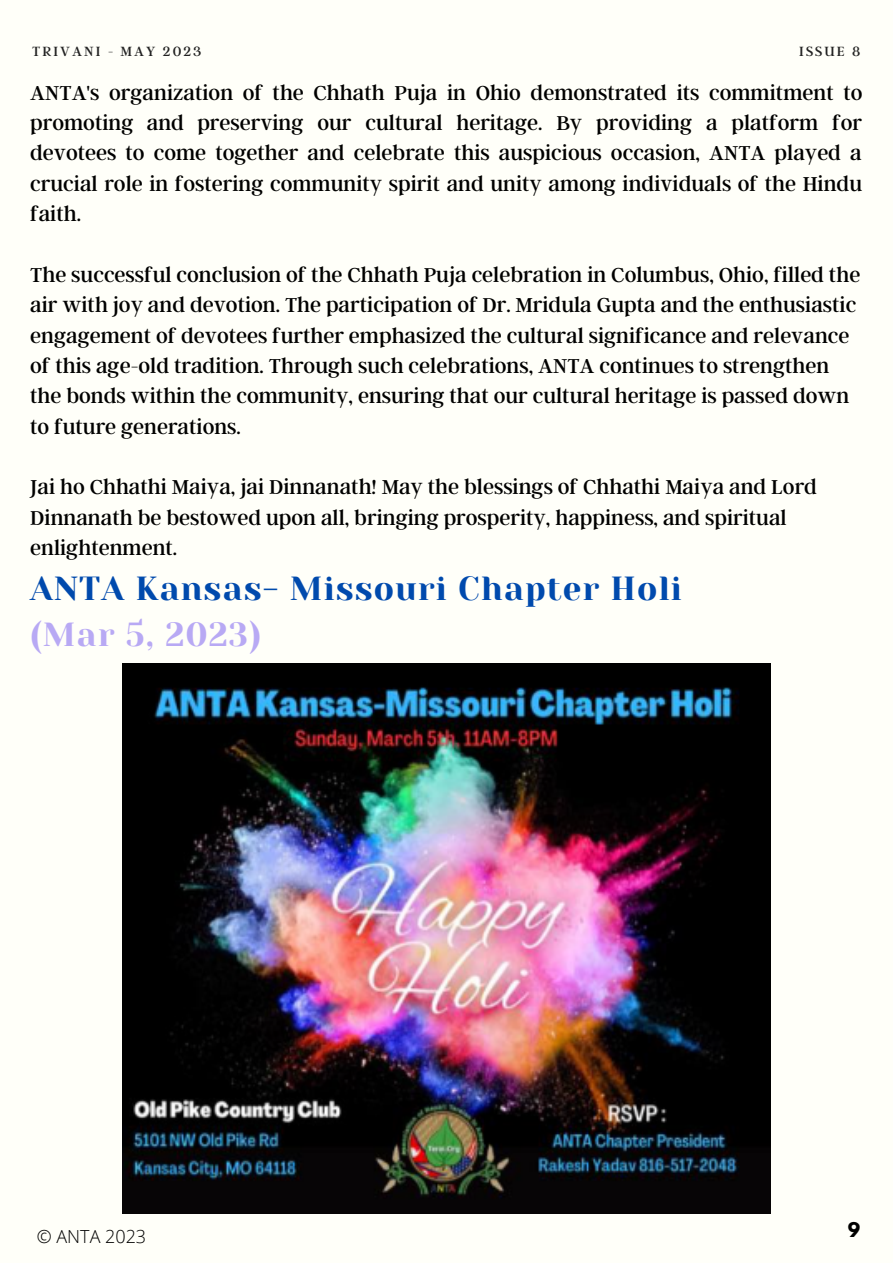
<style>
.page{position:relative;width:893px;height:1264px;background:#fff}
.page>*{position:absolute;margin:0;border:0;box-sizing:border-box;transform-origin:0 0}
.t1{font:33.3px "Yeseva One";letter-spacing:.03em;color:#004aad}
.t2{font:33.3px "Yeseva One";letter-spacing:.03em;color:#b8a9f4}
.t3{font:22.35px/30.3px "Argent CF";color:#000}
.t4{font:300 18px "Open Sans";color:#000}
.t5{font:700 18px "League Spartan";color:#000}
.t6{font:14.85px "Argent CF";letter-spacing:.14em;color:#222}
</style>
<div class="page">
<div style="left:0;top:0;width:892px;height:1262px;background:#fffff9"></div>
<img style="left:122px;top:664px;width:648px;height:549px">
<p class="t6" style="left:32px;top:42px;width:171px">TRIVANI - MAY 2023</p>
<p class="t6" style="left:799px;top:42px;width:63px">ISSUE 8</p>
<p class="t3" style="left:30px;top:76px;width:833px;text-align:justify">ANTA's organization of the Chhath Puja in Ohio demonstrated its commitment to promoting and preserving our cultural heritage. By providing a platform for devotees to come together and celebrate this auspicious occasion, ANTA played a crucial role in fostering community spirit and unity among individuals of the Hindu faith.</p>
<p class="t3" style="left:30px;top:258px;width:831px">The successful conclusion of the Chhath Puja celebration in Columbus, Ohio, filled the air with joy and devotion. The participation of Dr. Mridula Gupta and the enthusiastic engagement of devotees further emphasized the cultural significance and relevance of this age-old tradition. Through such celebrations, ANTA continues to strengthen the bonds within the community, ensuring that our cultural heritage is passed down to future generations.</p>
<p class="t3" style="left:30px;top:471px;width:788px">Jai ho Chhathi Maiya, jai Dinnanath! May the blessings of Chhathi Maiya and Lord<br>Dinnanath be bestowed upon all, bringing prosperity, happiness, and spiritual enlightenment.</p>
<p class="t1" style="left:30px;top:569px;width:653px">ANTA Kansas- Missouri Chapter Holi</p>
<p class="t2" style="left:30px;top:615px;width:233px">(Mar 5, 2023)</p>
<p class="t4" style="left:37px;top:1223px;width:111px">© ANTA 2023</p>
<p class="t5" style="left:847px;top:1220px;width:14px">9</p>
</div>
